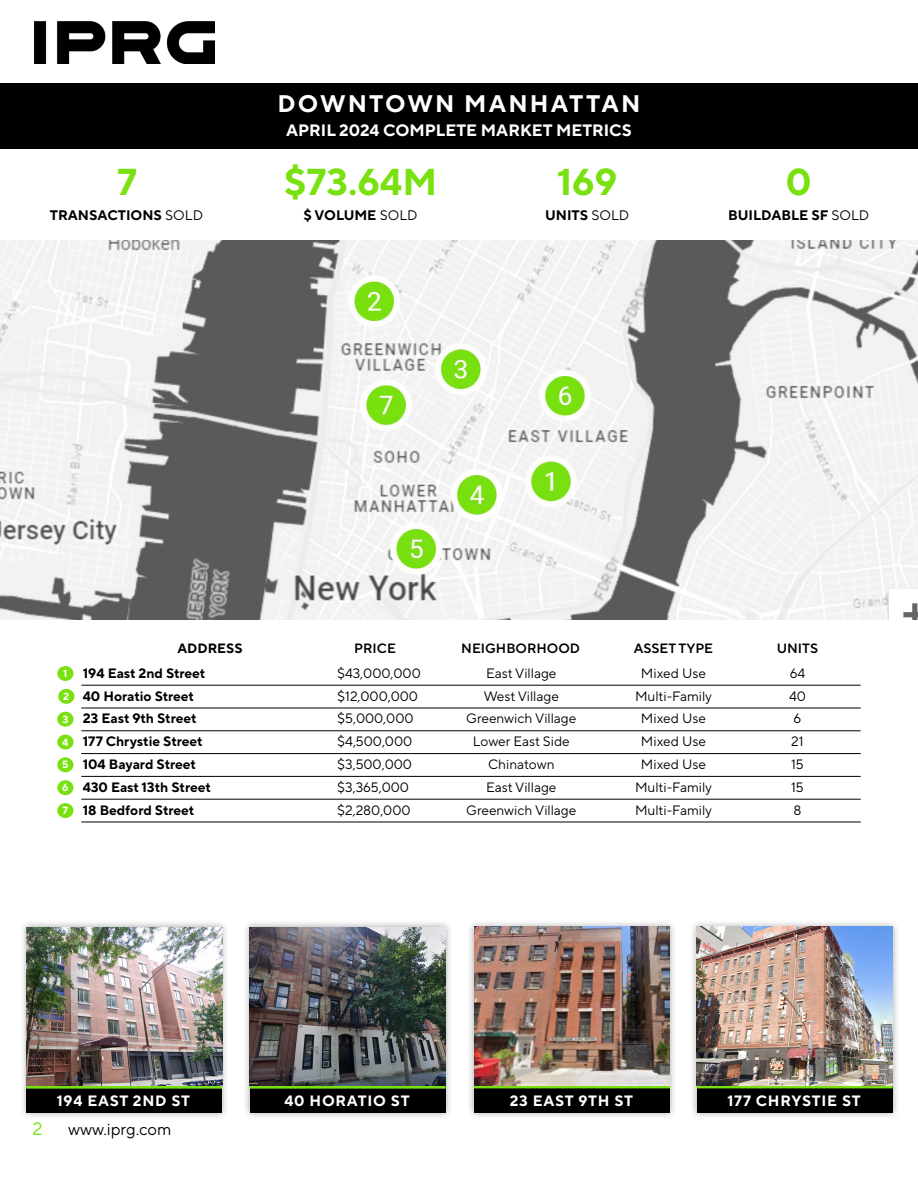
<style>
.page{position:relative;width:918px;height:1188px;background:#fff}
.page>*{position:absolute;margin:0;border:0;box-sizing:border-box;transform-origin:0 0}
.t1{font:700 37.35px "TT Norms Pro";color:#78e10f}
.t2{font:700 24px "TT Norms Pro";letter-spacing:.09em;color:#fff}
.t3{font:18px "TT Norms Pro";color:#78e10f}
.t4{font:700 16.5px "TT Norms Pro";color:#fff}
.t5{font:16.5px "TT Norms Pro";color:#000}
.t6{font:700 15px "TT Norms Pro";letter-spacing:.05em;color:#fff}
.t7{font:700 13.8px "TT Norms Pro";color:#000}
.t8{font:13.65px "TT Norms Pro";color:#000}
.t9{font:700 13.65px "TT Norms Pro";color:#000}
.t10{font:13.5px "TT Norms Pro Dm Bd";color:#000}
.t11{font:700 13.5px "TT Norms Pro";color:#000}
.t12{font:700 10.5px "TT Norms Pro";color:#fff}
.s1{font-weight:400}
</style>
<div class="page">
<img style="left:35px;top:21px;width:179px;height:43px">
<div style="left:0;top:83px;width:918px;height:65px;background:#000"></div>
<img style="left:0;top:240px;width:918px;height:380px">
<div style="left:57px;top:666px;width:17px;height:15px;background:#78e10f;border-radius:50%"></div>
<div style="left:58px;top:689px;width:16px;height:15px;background:#78e10f;border-radius:50%"></div>
<div style="left:57px;top:712px;width:17px;height:15px;background:#78e10f;border-radius:50%"></div>
<div style="left:57px;top:735px;width:17px;height:15px;background:#78e10f;border-radius:50%"></div>
<div style="left:57px;top:757px;width:17px;height:15px;background:#78e10f;border-radius:50%"></div>
<div style="left:57px;top:803px;width:17px;height:15px;background:#78e10f;border-radius:50%"></div>
<div style="left:57px;top:780px;width:17px;height:15px;background:#78e10f;border-radius:50%"></div>
<hr style="left:81px;top:685px;width:780px;height:1px;background:#000">
<hr style="left:81px;top:708px;width:780px;height:1px;background:#000">
<hr style="left:81px;top:731px;width:780px;height:1px;background:#000">
<hr style="left:81px;top:753px;width:780px;height:1px;background:#000">
<hr style="left:81px;top:776px;width:780px;height:1px;background:#000">
<hr style="left:81px;top:799px;width:780px;height:1px;background:#000">
<hr style="left:81px;top:822px;width:780px;height:1px;background:#000">
<div style="left:19px;top:920px;width:210px;height:199px;background:#000;opacity:.31"></div>
<div style="left:26px;top:927px;width:196px;height:185px;background:#000"></div>
<hr style="left:26px;top:1086px;width:196px;height:3px;background:#78e10f">
<img style="left:26px;top:927px;width:196px;height:159px">
<div style="left:242px;top:920px;width:211px;height:199px;background:#000;opacity:.31"></div>
<div style="left:250px;top:927px;width:196px;height:185px;background:#000"></div>
<hr style="left:250px;top:1086px;width:196px;height:3px;background:#78e10f">
<img style="left:250px;top:927px;width:196px;height:159px">
<div style="left:467px;top:919px;width:210px;height:200px;background:#000;opacity:.31"></div>
<div style="left:474px;top:927px;width:196px;height:185px;background:#000"></div>
<hr style="left:474px;top:1085px;width:196px;height:3px;background:#78e10f">
<img style="left:474px;top:927px;width:196px;height:158px">
<div style="left:689px;top:919px;width:211px;height:200px;background:#000;opacity:.31"></div>
<div style="left:697px;top:927px;width:196px;height:185px;background:#000"></div>
<hr style="left:697px;top:1085px;width:196px;height:3px;background:#78e10f">
<img style="left:697px;top:927px;width:196px;height:158px">
<p class="t1" style="left:117px;top:154px;width:22px">7</p>
<p class="t7" style="left:50px;top:205px;width:155px">TRANSACTIONS <span class="s1">SOLD</span></p>
<p class="t2" style="left:278px;top:86px;width:364px">DOWNTOWN MANHATTAN</p>
<p class="t4" style="left:286px;top:119px;width:347px">APRIL 2024 COMPLETE MARKET METRICS</p>
<p class="t1" style="left:284px;top:154px;width:155px">$73.64M</p>
<p class="t7" style="left:303px;top:205px;width:116px">$ VOLUME <span class="s1">SOLD</span></p>
<p class="t1" style="left:557px;top:154px;width:61px">169</p>
<p class="t7" style="left:545px;top:205px;width:86px">UNITS <span class="s1">SOLD</span></p>
<p class="t1" style="left:786px;top:154px;width:27px">0</p>
<p class="t7" style="left:728px;top:205px;width:143px">BUILDABLE SF <span class="s1">SOLD</span></p>
<p class="t12" style="left:63px;top:666px;width:6px">1</p>
<p class="t12" style="left:63px;top:689px;width:8px">2</p>
<p class="t12" style="left:62px;top:711px;width:8px">3</p>
<p class="t12" style="left:62px;top:734px;width:8px">4</p>
<p class="t12" style="left:62px;top:757px;width:8px">5</p>
<p class="t12" style="left:63px;top:803px;width:7px">7</p>
<p class="t12" style="left:62px;top:780px;width:8px">6</p>
<p class="t11" style="left:177px;top:639px;width:67px">ADDRESS</p>
<p class="t10" style="left:354px;top:639px;width:43px">PRICE</p>
<p class="t10" style="left:461px;top:639px;width:120px">NEIGHBORHOOD</p>
<p class="t10" style="left:634px;top:639px;width:81px">ASSET TYPE</p>
<p class="t9" style="left:83px;top:663px;width:124px">194 East 2nd Street</p>
<p class="t9" style="left:83px;top:686px;width:113px">40 Horatio Street</p>
<p class="t9" style="left:83px;top:709px;width:115px">23 East 9th Street</p>
<p class="t9" style="left:83px;top:732px;width:121px">177 Chrystie Street</p>
<p class="t9" style="left:83px;top:754px;width:115px">104 Bayard Street</p>
<p class="t9" style="left:83px;top:777px;width:130px">430 East 13th Street</p>
<p class="t9" style="left:83px;top:800px;width:113px">18 Bedford Street</p>
<p class="t8" style="left:337px;top:663px;width:85px">$43,000,000</p>
<p class="t8" style="left:337px;top:686px;width:82px">$12,000,000</p>
<p class="t8" style="left:337px;top:709px;width:78px">$5,000,000</p>
<p class="t8" style="left:337px;top:732px;width:77px">$4,500,000</p>
<p class="t8" style="left:337px;top:755px;width:76px">$3,500,000</p>
<p class="t8" style="left:337px;top:778px;width:73px">$3,365,000</p>
<p class="t8" style="left:337px;top:801px;width:75px">$2,280,000</p>
<p class="t8" style="left:486px;top:663px;width:72px">East Village</p>
<p class="t8" style="left:484px;top:686px;width:77px">West Village</p>
<p class="t8" style="left:466px;top:709px;width:112px">Greenwich Village</p>
<p class="t8" style="left:473px;top:732px;width:98px">Lower East Side</p>
<p class="t8" style="left:488px;top:755px;width:68px">Chinatown</p>
<p class="t8" style="left:486px;top:778px;width:72px">East Village</p>
<p class="t8" style="left:466px;top:801px;width:112px">Greenwich Village</p>
<p class="t8" style="left:641px;top:663px;width:66px">Mixed Use</p>
<p class="t8" style="left:635px;top:686px;width:78px">Multi-Family</p>
<p class="t8" style="left:641px;top:709px;width:66px">Mixed Use</p>
<p class="t8" style="left:641px;top:732px;width:66px">Mixed Use</p>
<p class="t8" style="left:641px;top:755px;width:66px">Mixed Use</p>
<p class="t8" style="left:635px;top:778px;width:78px">Multi-Family</p>
<p class="t8" style="left:635px;top:801px;width:78px">Multi-Family</p>
<p class="t10" style="left:777px;top:639px;width:43px">UNITS</p>
<p class="t8" style="left:790px;top:663px;width:17px">64</p>
<p class="t8" style="left:789px;top:686px;width:18px">40</p>
<p class="t8" style="left:794px;top:709px;width:9px">6</p>
<p class="t8" style="left:791px;top:732px;width:14px">21</p>
<p class="t8" style="left:791px;top:755px;width:14px">15</p>
<p class="t8" style="left:791px;top:778px;width:14px">15</p>
<p class="t8" style="left:793px;top:801px;width:10px">8</p>
<p class="t6" style="left:57px;top:1089px;width:135px">194 EAST 2ND ST</p>
<p class="t6" style="left:284px;top:1089px;width:127px">40 HORATIO ST</p>
<p class="t6" style="left:510px;top:1089px;width:125px">23 EAST 9TH ST</p>
<p class="t6" style="left:727px;top:1089px;width:135px">177 CHRYSTIE ST</p>
<h3 class="t3" style="left:32px;top:1116px;width:11px">2</h3>
<p class="t5" style="left:68px;top:1117px;width:105px">www.iprg.com</p>
</div>
